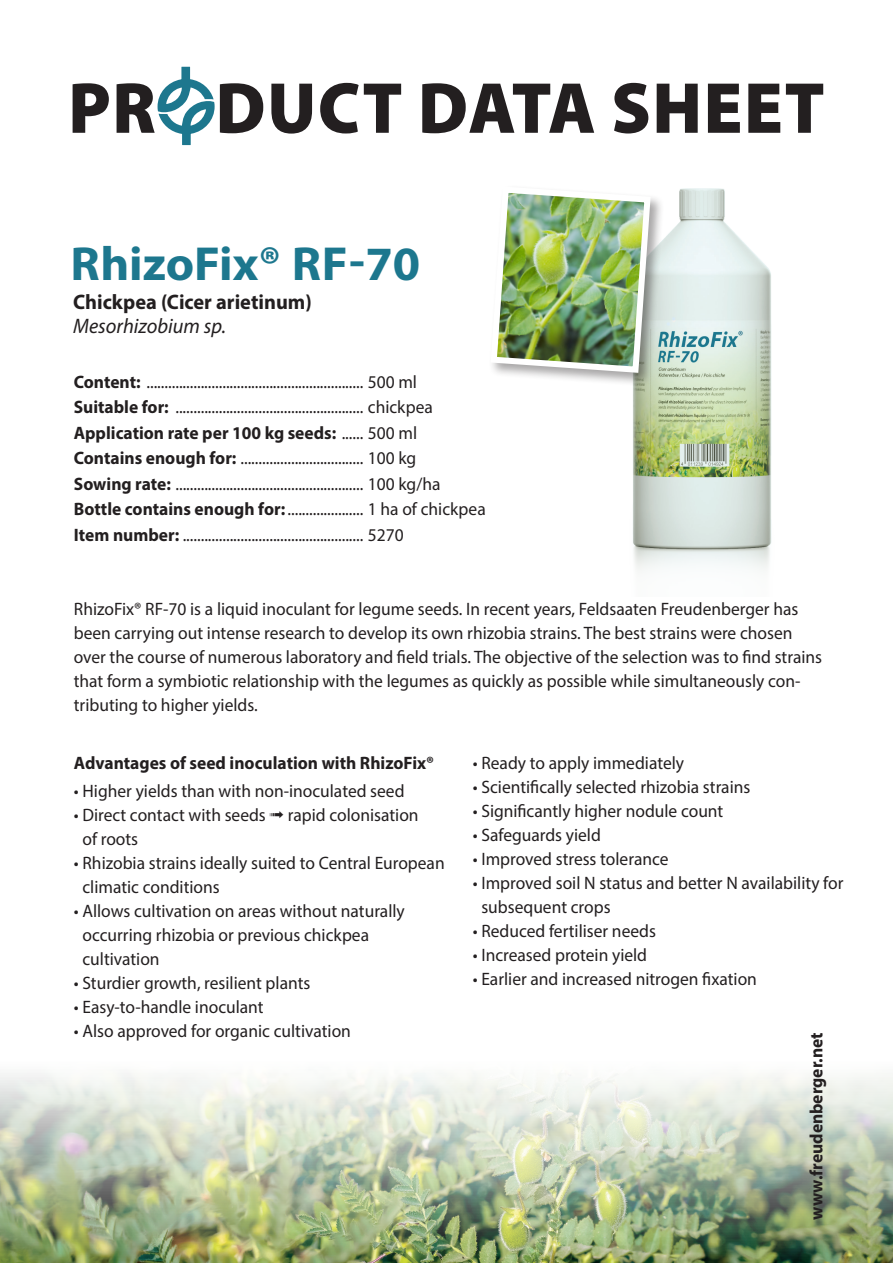
<style>
.page{position:relative;width:893px;height:1263px;background:#fff}
.page>*{position:absolute;margin:0;border:0;box-sizing:border-box;transform-origin:0 0}
.t1{font:900 72.9px "Myriad Pro";letter-spacing:.02em;color:#231f20}
.t2{font:700 48px "Myriad Pro";color:#1d778e}
.t3{font:700 21px "Myriad Pro";color:#231f20}
.t4{font:italic 21px "Myriad Pro";color:#231f20}
.t5{font:18px/24px "Myriad Pro";color:#231f20}
.t6{font:700 18px "Myriad Pro";color:#231f20}
.s1{font-weight:700}
</style>
<div class="page">
<img style="left:0;top:1073px;width:893px;height:190px">
<img style="left:633px;top:188px;width:139px;height:382px">
<div style="left:489px;top:184px;width:176px;height:203px;background:#231f20;opacity:.4"></div>
<img style="left:489px;top:184px;width:165px;height:192px">
<svg style="left:158px;top:67px;width:57px;height:78px"></svg>
<h1 class="t1" style="left:68px;top:60px;width:758px">PR DUCT DATA SHEET</h1>
<h2 class="t2" style="left:71px;top:232px;width:351px">RhizoFix® RF-70</h2>
<p class="t3" style="left:73px;top:288px;width:240px">Chickpea (Cicer arietinum)</p>
<p class="t4" style="left:73px;top:313px;width:154px">Mesorhizobium sp.</p>
<p class="t5" style="left:74px;top:369px;width:413px;line-height:25.5px"><span class="s1">Content:</span> ............................................................ 500 ml <span class="s1">Suitable for:</span> .................................................... chickpea <span class="s1">Application rate per 100 kg seeds:</span> ...... 500 ml <span class="s1">Contains enough for:</span> .................................. 100 kg<br><span class="s1">Sowing rate:</span> .................................................... 100 kg/ha <span class="s1">Bottle contains enough for:</span>..................... 1 ha of chickpea <span class="s1">Item number:</span> .................................................. 5270</p>
<p class="t5" style="left:74px;top:596px;width:750px">RhizoFix® RF-70 is a liquid inoculant for legume seeds. In recent years, Feldsaaten Freudenberger has been carrying out intense research to develop its own rhizobia strains. The best strains were chosen over the course of numerous laboratory and field trials. The objective of the selection was to find strains that form a symbiotic relationship with the legumes as quickly as possible while simultaneously con&shy;tributing to higher yields.</p>
<p class="t6" style="left:74px;top:751px;width:362px">Advantages of seed inoculation with RhizoFix®</p>
<p class="t5" style="left:74px;top:779px;width:332px">• Higher yields than with non-inoculated seed</p>
<p class="t5" style="left:82px;top:803px;width:338px;text-indent:-9px">• Direct contact with seeds ➟ rapid colonisation of roots</p>
<p class="t5" style="left:82px;top:851px;width:364px;text-indent:-9px">• Rhizobia strains ideally suited to Central European climatic conditions</p>
<p class="t5" style="left:82px;top:899px;width:324px;text-indent:-9px">• Allows cultivation on areas without naturally occurring rhizobia or previous chickpea cultivation</p>
<p class="t5" style="left:74px;top:971px;width:238px">• Sturdier growth, resilient plants</p>
<p class="t5" style="left:74px;top:995px;width:191px">• Easy-to-handle inoculant</p>
<p class="t5" style="left:74px;top:1019px;width:279px">• Also approved for organic cultivation</p>
<p class="t5" style="left:473px;top:751px;width:213px">• Ready to apply immediately</p>
<p class="t5" style="left:473px;top:775px;width:279px">• Scientifically selected rhizobia strains</p>
<p class="t5" style="left:473px;top:799px;width:252px">• Significantly higher nodule count</p>
<p class="t5" style="left:473px;top:823px;width:130px">• Safeguards yield</p>
<p class="t5" style="left:473px;top:847px;width:197px">• Improved stress tolerance</p>
<p class="t5" style="left:481px;top:871px;width:364px;text-indent:-9px">• Improved soil N status and better N availability for subsequent crops</p>
<p class="t5" style="left:473px;top:919px;width:185px">• Reduced fertiliser needs</p>
<p class="t5" style="left:473px;top:943px;width:176px">• Increased protein yield</p>
<p class="t5" style="left:473px;top:967px;width:286px">• Earlier and increased nitrogen fixation</p>
<p class="t6" style="left:804px;top:1220px;width:189px;rotate:-90deg">www.freudenberger.net</p>
</div>
